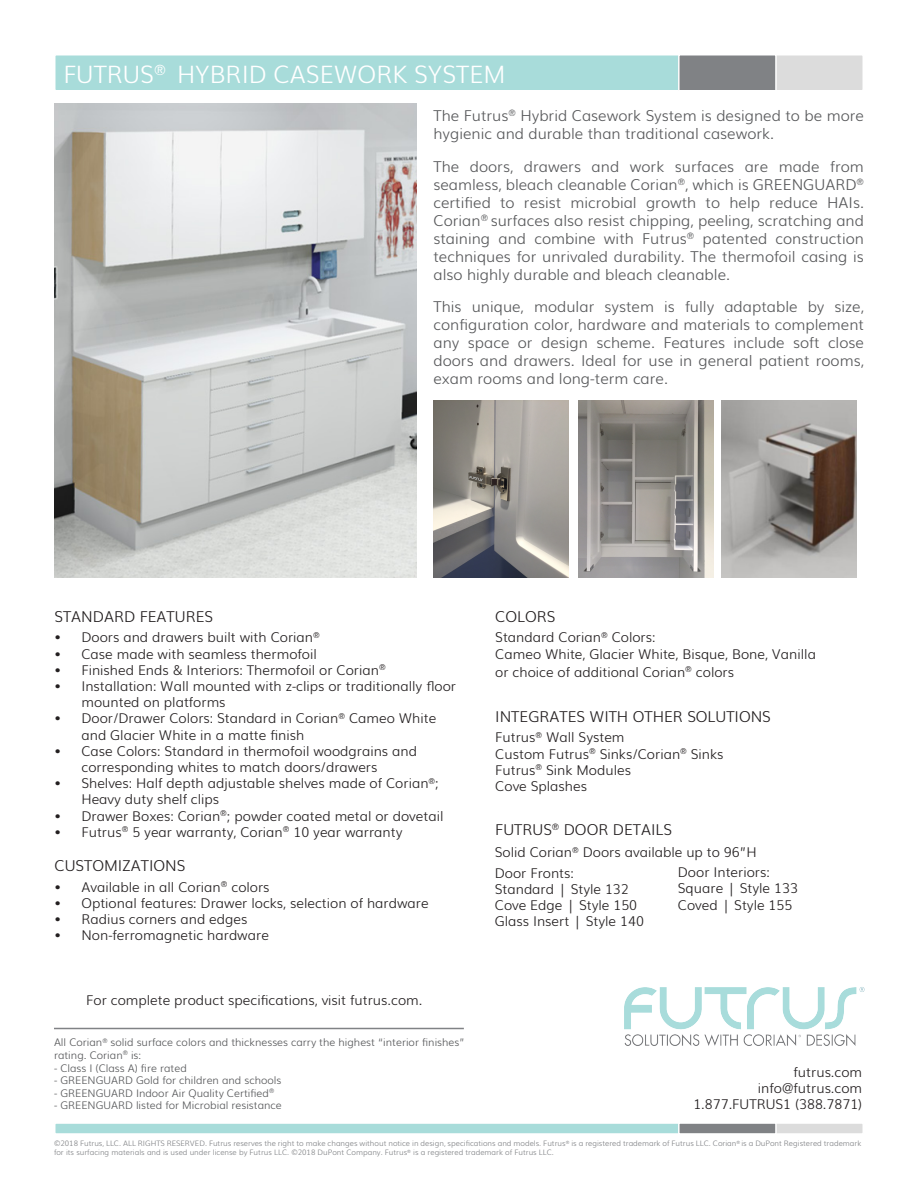
<style>
.page{position:relative;width:918px;height:1188px;background:#fff}
.page>*{position:absolute;margin:0;border:0;box-sizing:border-box;transform-origin:0 0}
.t1{font:300 24px "Muli";color:#fff}
.t2{font:300 15px/18px "Muli";color:#57585a;text-align:justify}
.t3{font:300 15px "Muli";color:#231f20}
.t4{font:300 13.5px/16.2px "Muli";color:#231f20}
.t5{font:300 10.5px/12.6px "Muli";color:#57585a}
.t6{font:300 7.5px/9px "Muli";color:#808285}
</style>
<div class="page">
<img style="left:54px;top:104px;width:363px;height:474px">
<img style="left:434px;top:401px;width:134px;height:177px">
<img style="left:579px;top:401px;width:135px;height:177px">
<img style="left:722px;top:401px;width:134px;height:177px">
<div style="left:751px;top:1123px;width:112px;height:11px;background:#dcdcdc;border-radius:2px"></div>
<div style="left:750px;top:1122px;width:114px;height:13px;border:2px solid #fff;border-radius:2px"></div>
<div style="left:55px;top:1123px;width:683px;height:11px;background:#a8dcda;border-radius:2px"></div>
<div style="left:54px;top:1122px;width:685px;height:13px;border:2px solid #fff;border-radius:2px"></div>
<div style="left:678px;top:1122px;width:99px;height:13px;background:#808285;border:2px solid #fff"></div>
<hr style="left:54px;top:1028px;width:410px;height:1px;background:#808285">
<div style="left:751px;top:55px;width:112px;height:36px;background:#dcdcdc;border-radius:2px"></div>
<div style="left:750px;top:54px;width:114px;height:38px;border:2px solid #fff;border-radius:2px"></div>
<div style="left:55px;top:55px;width:683px;height:36px;background:#a8dcda;border-radius:2px"></div>
<div style="left:54px;top:54px;width:685px;height:38px;border:2px solid #fff;border-radius:2px"></div>
<div style="left:679px;top:55px;width:97px;height:36px;background:#808285"></div>
<div style="left:678px;top:54px;width:99px;height:38px;border:2px solid #fff"></div>
<img style="left:625px;top:987px;width:239px;height:59px">
<p class="t1" style="left:63px;top:55px;width:444px">FUTRUS<sup>®</sup> HYBRID CASEWORK SYSTEM</p>
<p class="t2" style="left:434px;top:106px;width:432px">The Futrus<sup>®</sup> Hybrid Casework System is designed to be more hygienic and durable than traditional casework.</p>
<p class="t2" style="left:434px;top:156px;width:432px">The doors, drawers and work surfaces are made from seamless, bleach cleanable Corian<sup>®</sup>, which is GREENGUARD<sup>® </sup>certified to resist microbial growth to help reduce HAIs.<br>Corian<sup>®</sup> surfaces also resist chipping, peeling, scratching and staining and combine with Futrus<sup>®</sup> patented construction techniques for unrivaled durability. The thermofoil casing is also highly durable and bleach cleanable.</p>
<p class="t2" style="left:434px;top:297px;width:432px">This unique, modular system is fully adaptable by size, configuration color, hardware and materials to complement any space or design scheme. Features include soft close doors and drawers. Ideal for use in general patient rooms, exam rooms and long-term care.</p>
<p class="t3" style="left:54px;top:604px;width:160px">STANDARD FEATURES</p>
<p class="t4" style="left:54px;top:628px;width:267px">• Doors and drawers built with Corian<sup>®</sup></p>
<p class="t4" style="left:54px;top:645px;width:264px">• Case made with seamless thermofoil</p>
<p class="t4" style="left:54px;top:661px;width:333px">• Finished Ends &amp; Interiors: Thermofoil or Corian<sup>®</sup></p>
<p class="t4" style="left:81px;top:677px;width:376px;text-indent:-27px">• Installation: Wall mounted with z-clips or traditionally floor mounted on platforms</p>
<p class="t4" style="left:81px;top:709px;width:356px;text-indent:-27px">• Door/Drawer Colors: Standard in Corian<sup>®</sup> Cameo White and Glacier White in a matte finish</p>
<p class="t4" style="left:81px;top:742px;width:337px;text-indent:-27px">• Case Colors: Standard in thermofoil woodgrains and corresponding whites to match doors/drawers</p>
<p class="t4" style="left:81px;top:774px;width:359px;text-indent:-27px">• Shelves: Half depth adjustable shelves made of Corian<sup>®</sup>;<br>Heavy duty shelf clips</p>
<p class="t4" style="left:54px;top:807px;width:390px">• Drawer Boxes: Corian<sup>®</sup>; powder coated metal or dovetail</p>
<p class="t4" style="left:54px;top:823px;width:350px">• Futrus<sup>®</sup> 5 year warranty, Corian<sup>®</sup> 10 year warranty</p>
<p class="t3" style="left:54px;top:854px;width:132px">CUSTOMIZATIONS</p>
<p class="t4" style="left:54px;top:878px;width:217px">• Available in all Corian<sup>®</sup> colors</p>
<p class="t4" style="left:54px;top:894px;width:376px">• Optional features: Drawer locks, selection of hardware</p>
<p class="t4" style="left:54px;top:910px;width:194px">• Radius corners and edges</p>
<p class="t4" style="left:54px;top:926px;width:216px">• Non-ferromagnetic hardware</p>
<p class="t4" style="left:86px;top:991px;width:338px">For complete product specifications, visit futrus.com.</p>
<p class="t3" style="left:495px;top:604px;width:62px">COLORS</p>
<p class="t4" style="left:495px;top:628px;width:162px">Standard Corian<sup>®</sup> Colors:</p>
<p class="t4" style="left:495px;top:645px;width:322px">Cameo White, Glacier White, Bisque, Bone, Vanilla</p>
<p class="t4" style="left:495px;top:663px;width:240px">or choice of additional Corian<sup>®</sup> colors</p>
<p class="t3" style="left:495px;top:704px;width:277px">INTEGRATES WITH OTHER SOLUTIONS</p>
<p class="t4" style="left:495px;top:728px;width:131px">Futrus<sup>®</sup> Wall System</p>
<p class="t4" style="left:495px;top:745px;width:230px">Custom Futrus<sup>®</sup> Sinks/Corian<sup>®</sup> Sinks</p>
<p class="t4" style="left:495px;top:761px;width:137px">Futrus<sup>®</sup> Sink Modules</p>
<p class="t4" style="left:495px;top:777px;width:93px">Cove Splashes</p>
<p class="t3" style="left:495px;top:818px;width:178px">FUTRUS<sup>®</sup> DOOR DETAILS</p>
<p class="t4" style="left:495px;top:864px;width:81px">Door Fronts:</p>
<p class="t4" style="left:495px;top:880px;width:136px">Standard | Style 132</p>
<p class="t4" style="left:495px;top:896px;width:144px">Cove Edge | Style 150</p>
<p class="t4" style="left:495px;top:912px;width:151px">Glass Insert | Style 140</p>
<p class="t4" style="left:495px;top:843px;width:264px">Solid Corian<sup>®</sup> Doors available up to 96”H</p>
<p class="t4" style="left:678px;top:863px;width:93px">Door Interiors:</p>
<p class="t4" style="left:678px;top:879px;width:122px">Square | Style 133</p>
<p class="t4" style="left:678px;top:896px;width:116px">Coved | Style 155</p>
<p class="t5" style="left:54px;top:1035px;width:412px">All Corian<sup>®</sup> solid surface colors and thicknesses carry the highest “interior finishes” rating. Corian<sup>®</sup> is:</p>
<p class="t5" style="left:54px;top:1061px;width:134px">- Class I (Class A) fire rated</p>
<p class="t5" style="left:54px;top:1073px;width:229px">- GREENGUARD Gold for children and schools</p>
<p class="t5" style="left:54px;top:1086px;width:222px">- GREENGUARD Indoor Air Quality Certified<sup>®</sup></p>
<p class="t5" style="left:54px;top:1098px;width:229px">- GREENGUARD listed for Microbial resistance</p>
<p class="t4" style="left:794px;top:1063px;width:70px">futrus.com</p>
<p class="t4" style="left:758px;top:1079px;width:106px">info@futrus.com</p>
<p class="t4" style="left:693px;top:1095px;width:170px">1.877.FUTRUS1 (388.7871)</p>
<p class="t6" style="left:54px;top:1138px;width:809px">©2018 Futrus, LLC. ALL RIGHTS RESERVED. Futrus reserves the right to make changes without notice in design, specifications and models. Futrus<sup>®</sup> is a registered trademark of Futrus LLC. Corian<sup>®</sup> is a DuPont Registered trademark for its surfacing materials and is used under license by Futrus LLC. ©2018 DuPont Company. Futrus<sup>®</sup> is a registered trademark of Futrus LLC.</p>
</div>
